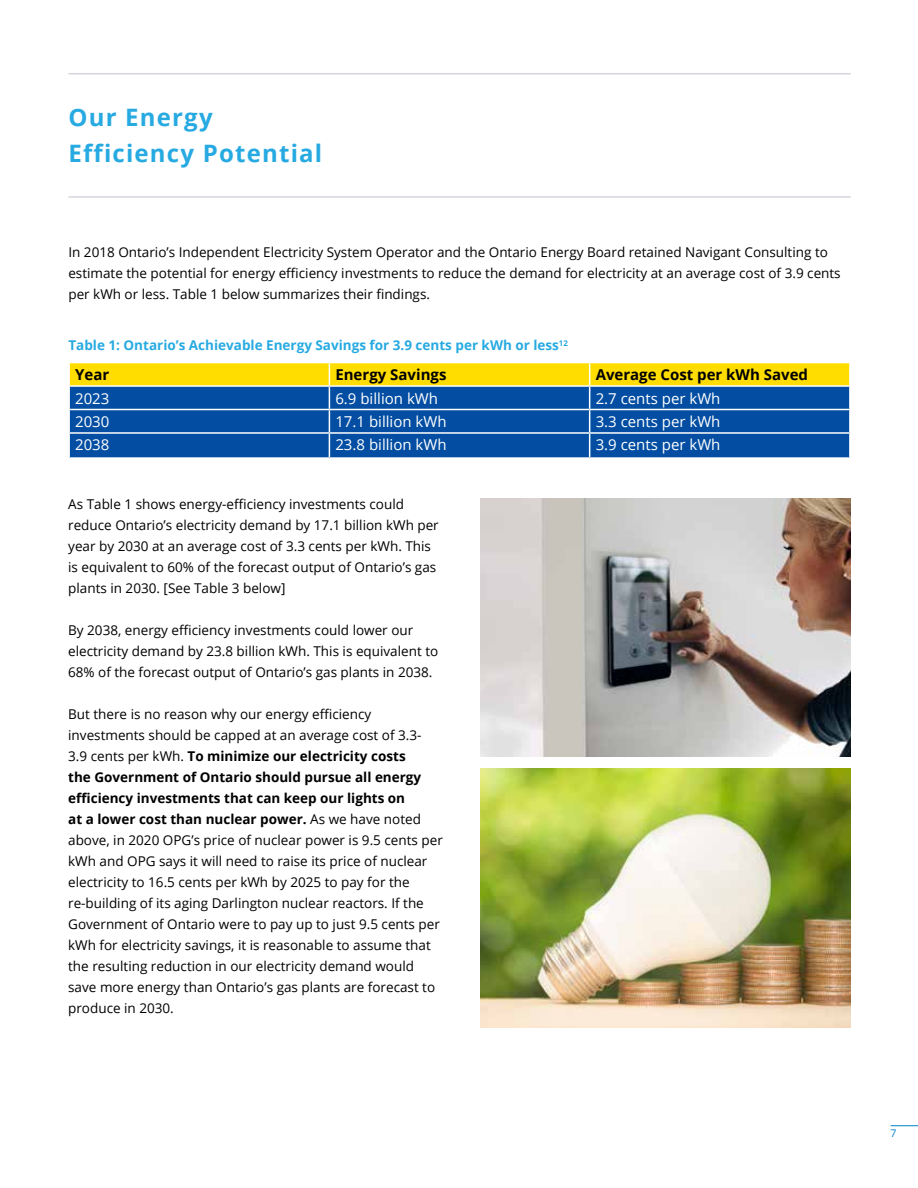
<style>
.page{position:relative;width:918px;height:1188px;background:#fff}
.page>*{position:absolute;margin:0;border:0;box-sizing:border-box;transform-origin:0 0}
.t1{font:700 24px/36px "Open Sans";letter-spacing:.05em;color:#27aae1}
.t2{font:15px "Open Sans";color:#fff}
.t3{font:700 15px "Open Sans";color:#000}
.t4{font:13.5px/21px "Open Sans";color:#000}
.t5{font:700 13.5px "Open Sans";color:#27aae1}
.t6{font:10.5px "Open Sans";color:#0083ca}
.s1{font-weight:700}
</style>
<div class="page">
<img style="left:481px;top:499px;width:370px;height:258px">
<img style="left:481px;top:769px;width:370px;height:258px">
<svg style="left:891px;top:1125px;width:27px;height:1px"></svg>
<svg style="left:69px;top:363px;width:781px;height:94px;background:#48767f"></svg>
<hr style="left:849px;top:363px;width:2px;height:22px;background:#fff">
<hr style="left:68px;top:385px;width:261px;height:2px;background:#fff">
<hr style="left:329px;top:385px;width:261px;height:2px;background:#fff">
<hr style="left:590px;top:385px;width:261px;height:2px;background:#fff">
<hr style="left:68px;top:73px;width:783px;height:1px;background:#bfc3ce">
<hr style="left:68px;top:197px;width:783px;height:1px;background:#bfc3ce">
<h1 class="t1" style="left:68px;top:99px;width:255px">Our Energy<br>Efficiency Potential</h1>
<p class="t4" style="left:68px;top:242px;width:774px">In 2018 Ontario’s Independent Electricity System Operator and the Ontario Energy Board retained Navigant Consulting to estimate the potential for energy efficiency investments to reduce the demand for electricity at an average cost of 3.9 cents per kWh or less. Table 1 below summarizes their findings.</p>
<p class="t5" style="left:68px;top:336px;width:501px">Table 1: Ontario’s Achievable Energy Savings for 3.9 cents per kWh or less<sup>12</sup></p>
<p class="t3" style="left:75px;top:364px;width:36px">Year</p>
<p class="t3" style="left:335px;top:364px;width:113px">Energy Savings</p>
<p class="t3" style="left:596px;top:364px;width:214px">Average Cost per kWh Saved</p>
<p class="t2" style="left:75px;top:388px;width:36px">2023</p>
<p class="t2" style="left:335px;top:388px;width:104px">6.9 billion kWh</p>
<p class="t2" style="left:596px;top:388px;width:126px">2.7 cents per kWh</p>
<p class="t2" style="left:75px;top:411px;width:36px">2030</p>
<p class="t2" style="left:335px;top:411px;width:113px">17.1 billion kWh</p>
<p class="t2" style="left:596px;top:411px;width:126px">3.3 cents per kWh</p>
<p class="t2" style="left:75px;top:435px;width:36px">2038</p>
<p class="t2" style="left:335px;top:435px;width:113px">23.8 billion kWh</p>
<p class="t2" style="left:596px;top:435px;width:126px">3.9 cents per kWh</p>
<p class="t4" style="left:68px;top:493px;width:372px">As Table 1 shows energy-efficiency investments could reduce Ontario’s electricity demand by 17.1 billion kWh per year by 2030 at an average cost of 3.3 cents per kWh. This is equivalent to 60% of the forecast output of Ontario’s gas plants in 2030. [See Table 3 below]</p>
<p class="t4" style="left:68px;top:619px;width:372px">By 2038, energy efficiency investments could lower our electricity demand by 23.8 billion kWh. This is equivalent to<br>68% of the forecast output of Ontario’s gas plants in 2038.</p>
<p class="t4" style="left:68px;top:703px;width:376px">But there is no reason why our energy efficiency investments should be capped at an average cost of 3.3- 3.9 cents per kWh. <span class="s1">To minimize our electricity costs<br>the Government of Ontario should pursue all energy efficiency investments that can keep our lights on<br>at a lower cost than nuclear power.</span> As we have noted above, in 2020 OPG’s price of nuclear power is 9.5 cents per kWh and OPG says it will need to raise its price of nuclear electricity to 16.5 cents per kWh by 2025 to pay for the re-building of its aging Darlington nuclear reactors. If the Government of Ontario were to pay up to just 9.5 cents per kWh for electricity savings, it is reasonable to assume that the resulting reduction in our electricity demand would save more energy than Ontario’s gas plants are forecast to produce in 2030.</p>
<p class="t6" style="left:891px;top:1126px;width:8px">7</p>
</div>
